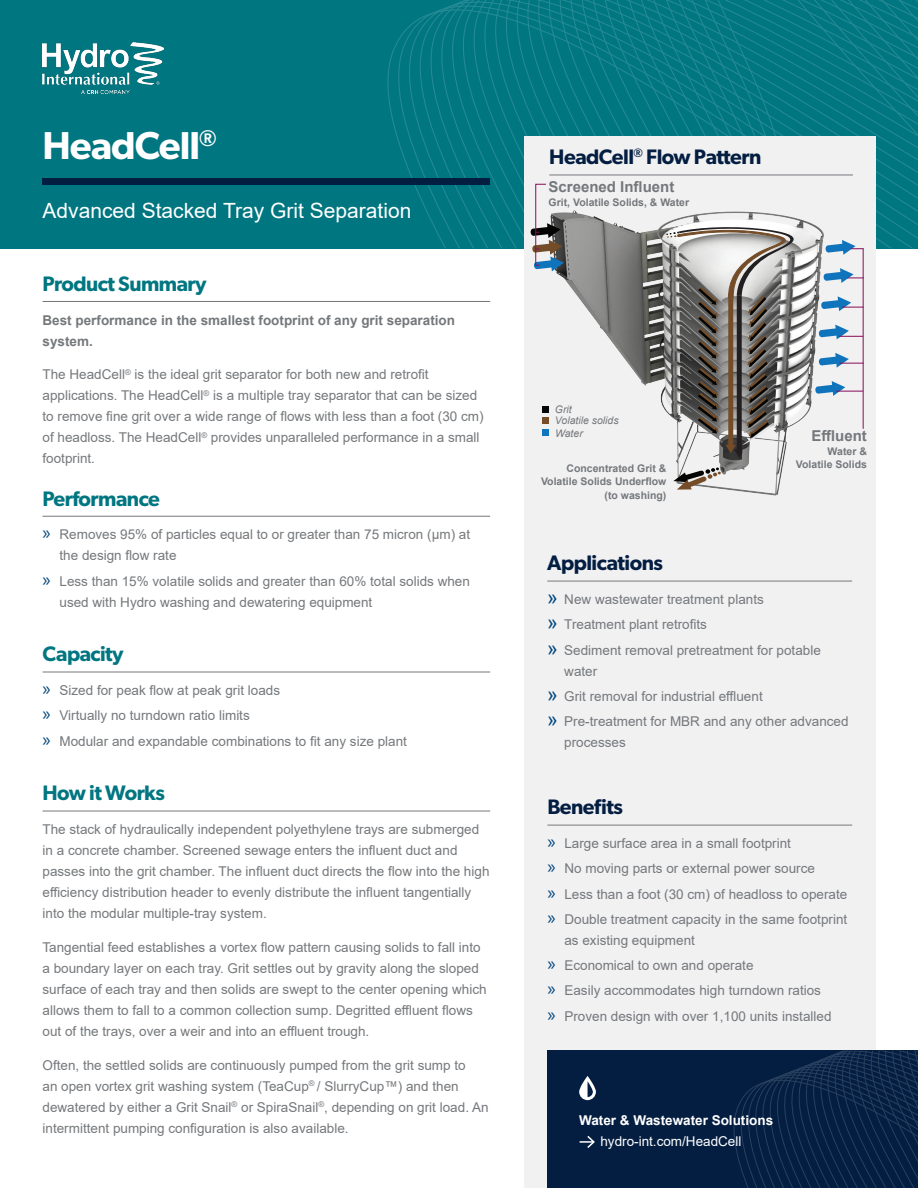
<style>
.page{position:relative;width:918px;height:1188px;background:#fff}
.page>*{position:absolute;margin:0;border:0;box-sizing:border-box;transform-origin:0 0}
.t1{font:600 39px "Gibson";letter-spacing:-.025em;color:#fff}
.Heading{font:600 21px "Gibson";letter-spacing:-.025em;color:#007681}
.Heading-2{font:600 21px "Gibson";letter-spacing:-.025em;color:#041e42}
.Standfirst{font:21px "Arial";color:#fff}
.Footnotes{font:700 15px "Arial";color:#75787b}
.Body_Copy{font:13.5px/21px "Arial";color:#75787b}
.Body_Copy-2{font:700 13.5px/21px "Arial";color:#75787b}
.Body_Copy-3{font:700 13.5px "Arial";color:#fff}
.Body_Copy-4{font:13.5px "Arial";color:#fff}
.Footnotes-2{font:700 10.5px/13.5px "Arial";color:#75787b;text-align:right}
.Footnotes-3{font:italic 10.5px "Arial";color:#75787b}
.s1{font-family:"Myriad Pro";font-size:19.5px;color:#00447a}
.s2{font-size:19.5px;color:#00447a}
</style>
<div class="page">
<div style="left:0;top:0;width:918px;height:249px;background:#007681"></div>
<svg style="left:168px;top:0;width:750px;height:249px"></svg>
<hr style="left:43px;top:301px;width:447px;height:1px;background:#75787b">
<hr style="left:43px;top:516px;width:447px;height:1px;background:#75787b">
<hr style="left:43px;top:672px;width:447px;height:1px;background:#75787b">
<hr style="left:43px;top:811px;width:447px;height:1px;background:#75787b">
<div style="left:524px;top:137px;width:351px;height:1051px;background:#f1f1f2"></div>
<hr style="left:547px;top:581px;width:305px;height:1px;background:#75787b">
<div style="left:43px;top:179px;width:447px;height:6px;background:#041e42"></div>
<hr style="left:547px;top:825px;width:305px;height:1px;background:#75787b">
<div style="left:547px;top:1051px;width:371px;height:137px;background:#041e42"></div>
<svg style="left:587px;top:1051px;width:331px;height:137px"></svg>
<svg style="left:580px;top:1134px;width:16px;height:16px"></svg>
<svg style="left:579px;top:1076px;width:17px;height:24px"></svg>
<img style="left:522px;top:207px;width:341px;height:289px">
<svg style="left:673px;top:468px;width:48px;height:22px"></svg>
<svg style="left:666px;top:227px;width:140px;height:231px"></svg>
<svg style="left:824px;top:240px;width:39px;height:15px"></svg>
<svg style="left:822px;top:268px;width:41px;height:15px"></svg>
<svg style="left:820px;top:296px;width:43px;height:15px"></svg>
<svg style="left:818px;top:325px;width:45px;height:14px"></svg>
<svg style="left:818px;top:353px;width:45px;height:15px"></svg>
<svg style="left:814px;top:381px;width:49px;height:15px"></svg>
<svg style="left:543px;top:406px;width:6px;height:6px"></svg>
<svg style="left:543px;top:418px;width:6px;height:6px"></svg>
<div style="left:543px;top:429px;width:6px;height:7px;background:#0f75bc"></div>
<hr style="left:863px;top:248px;width:1px;height:181px;background:#870d57">
<hr style="left:549px;top:175px;width:304px;height:1px;background:#75787b">
<svg style="left:529px;top:183px;width:35px;height:88px"></svg>
<img style="left:43px;top:43px;width:121px;height:50px">
<p class="t1" style="left:43px;top:122px;width:176px">HeadCell<sup>®</sup></p>
<p class="Standfirst" style="left:43px;top:196px;width:370px">Advanced Stacked Tray Grit Separation</p>
<p class="Heading" style="left:43px;top:271px;width:166px">Product Summary</p>
<p class="Body_Copy-2" style="left:43px;top:310px;width:414px">Best performance in the smallest footprint of any grit separation system.</p>
<p class="Body_Copy" style="left:43px;top:364px;width:443px">The HeadCell<sup>®</sup> is the ideal grit separator for both new and retrofit applications. The HeadCell<sup>®</sup> is a multiple tray separator that can be sized to remove fine grit over a wide range of flows with less than a foot (30 cm) of headloss. The HeadCell<sup>®</sup> provides unparalleled performance in a small footprint.</p>
<p class="Heading" style="left:43px;top:486px;width:119px">Performance</p>
<p class="Body_Copy" style="left:60px;top:524px;width:412px;text-indent:-17px"><span class="s1">»</span> Removes 95% of particles equal to or greater than 75 micron (µm) at the design flow rate</p>
<p class="Body_Copy" style="left:60px;top:570px;width:412px;text-indent:-17px"><span class="s1">»</span> Less than 15% volatile solids and greater than 60% total solids when used with Hydro washing and dewatering equipment</p>
<p class="Heading" style="left:43px;top:642px;width:83px">Capacity</p>
<p class="Body_Copy" style="left:43px;top:680px;width:239px"><span class="s1">»</span> Sized for peak flow at peak grit loads</p>
<p class="Body_Copy" style="left:43px;top:705px;width:209px"><span class="s1">»</span> Virtually no turndown ratio limits</p>
<p class="Body_Copy" style="left:43px;top:730px;width:366px"><span class="s1">»</span> Modular and expandable combinations to fit any size plant</p>
<p class="Heading" style="left:43px;top:781px;width:124px">How it Works</p>
<p class="Body_Copy" style="left:43px;top:819px;width:448px">The stack of hydraulically independent polyethylene trays are submerged in a concrete chamber. Screened sewage enters the influent duct and passes into the grit chamber. The influent duct directs the flow into the high efficiency distribution header to evenly distribute the influent tangentially into the modular multiple-tray system.</p>
<p class="Body_Copy" style="left:43px;top:937px;width:446px">Tangential feed establishes a vortex flow pattern causing solids to fall into a boundary layer on each tray. Grit settles out by gravity along the sloped surface of each tray and then solids are swept to the center opening which allows them to fall to a common collection sump. Degritted effluent flows out of the trays, over a weir and into an effluent trough.</p>
<p class="Body_Copy" style="left:43px;top:1054px;width:448px">Often, the settled solids are continuously pumped from the grit sump to<br>an open vortex grit washing system (TeaCup<sup>®</sup> / SlurryCup™) and then dewatered by either a Grit Snail<sup>®</sup> or SpiraSnail<sup>®</sup>, depending on grit load. An intermittent pumping configuration is also available.</p>
<p class="Heading-2" style="left:549px;top:145px;width:214px">HeadCell<sup>®</sup> Flow Pattern</p>
<p class="Footnotes" style="left:549px;top:176px;width:127px">Screened Influent</p>
<p class="Footnotes-2" style="left:549px;top:195px;width:142px">Grit, Volatile Solids, &amp; Water</p>
<p class="Footnotes-3" style="left:555px;top:403px;width:18px">Grit</p>
<p class="Footnotes-3" style="left:555px;top:414px;width:65px">Volatile solids</p>
<p class="Footnotes-3" style="left:555px;top:426px;width:29px">Water</p>
<p class="Footnotes-2" style="left:541px;top:461px;width:127px">Concentrated Grit &amp;<br>Volatile Solids Underflow (to washing)</p>
<p class="Footnotes" style="left:812px;top:425px;width:57px">Effluent</p>
<p class="Footnotes-2" style="left:796px;top:444px;width:72px">Water &amp;<br>Volatile Solids</p>
<p class="Heading-2" style="left:547px;top:551px;width:117px">Applications</p>
<p class="Body_Copy" style="left:547px;top:589px;width:218px"><span class="s2">»</span> New wastewater treatment plants</p>
<p class="Body_Copy" style="left:547px;top:614px;width:161px"><span class="s2">»</span> Treatment plant retrofits</p>
<p class="Body_Copy" style="left:564px;top:639px;width:258px;text-indent:-17px"><span class="s2">»</span> Sediment removal pretreatment for potable water</p>
<p class="Body_Copy" style="left:547px;top:686px;width:217px"><span class="s2">»</span> Grit removal for industrial effluent</p>
<p class="Body_Copy" style="left:564px;top:711px;width:286px;text-indent:-17px"><span class="s2">»</span> Pre-treatment for MBR and any other advanced processes</p>
<p class="Heading-2" style="left:547px;top:795px;width:77px">Benefits</p>
<p class="Body_Copy" style="left:547px;top:833px;width:245px"><span class="s1">»</span> Large surface area in a small footprint</p>
<p class="Body_Copy" style="left:547px;top:858px;width:269px"><span class="s1">»</span> No moving parts or external power source</p>
<p class="Body_Copy" style="left:547px;top:883px;width:301px"><span class="s1">»</span> Less than a foot (30 cm) of headloss to operate</p>
<p class="Body_Copy" style="left:564px;top:909px;width:284px;text-indent:-17px"><span class="s1">»</span> Double treatment capacity in the same footprint as existing equipment</p>
<p class="Body_Copy" style="left:547px;top:955px;width:208px"><span class="s1">»</span> Economical to own and operate</p>
<p class="Body_Copy" style="left:547px;top:980px;width:275px"><span class="s1">»</span> Easily accommodates high turndown ratios</p>
<p class="Body_Copy" style="left:547px;top:1005px;width:286px"><span class="s1">»</span> Proven design with over 1,100 units installed</p>
<p class="Body_Copy-3" style="left:579px;top:1110px;width:196px">Water &amp; Wastewater Solutions</p>
<p class="Body_Copy-4" style="left:600px;top:1132px;width:143px">hydro-int.com/HeadCell</p>
</div>
